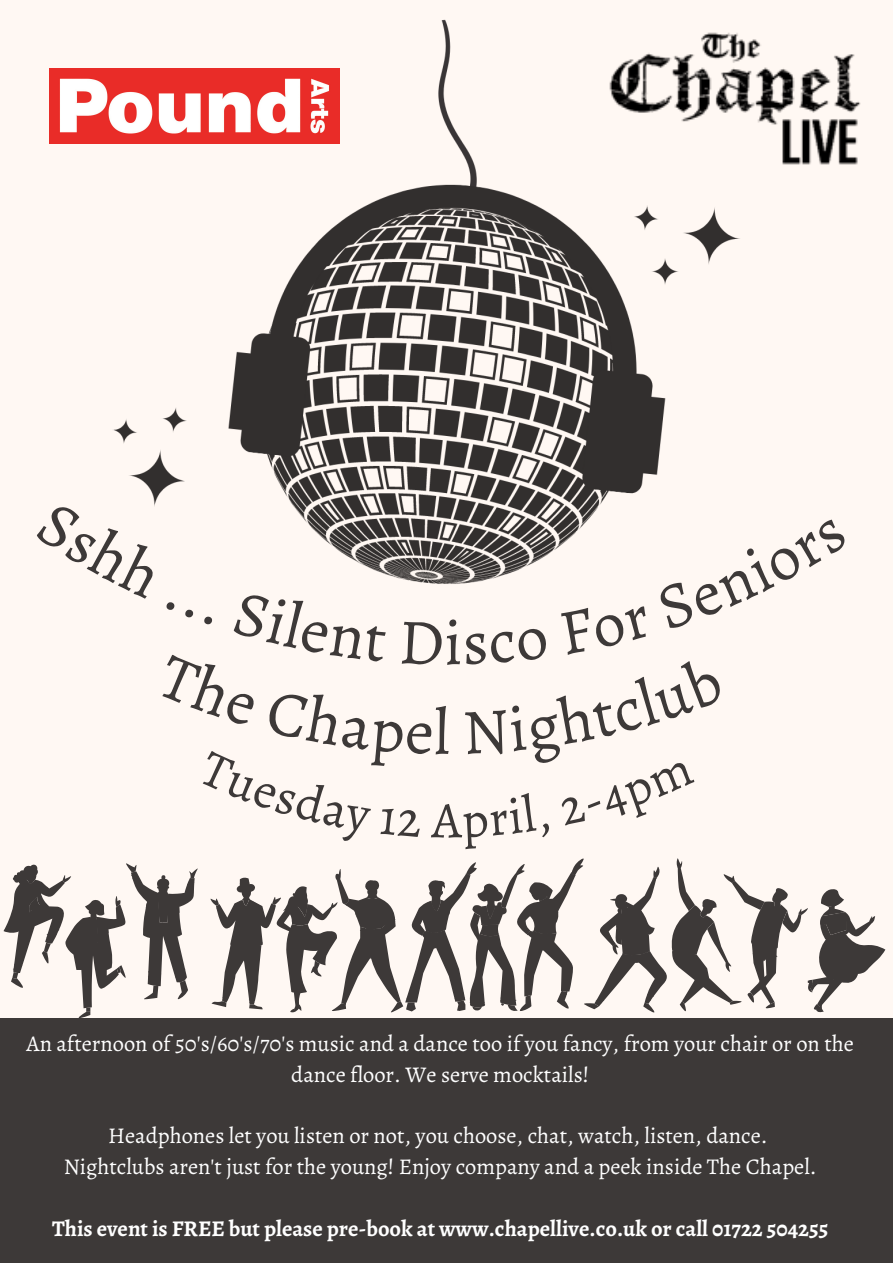
<style>
.page{position:relative;width:893px;height:1263px;background:#fff8f3}
.page>*{position:absolute;margin:0;border:0;box-sizing:border-box;transform-origin:0 0}
.t1{font:64.5px "Alegreya";color:#3d3938}
.t2{font:51.3px "Alegreya";color:#3d3938}
.t3{font:22.5px/31px "Alegreya";color:#fff;text-align:center}
.t4{font:700 22.5px "Alegreya";color:#fff}
</style>
<div class="page">
<img style="left:113px;top:19px;width:622px;height:482px">
<img style="left:580px;top:19px;width:281px;height:220px">
<div style="left:0;top:1018px;width:893px;height:245px;background:#3d3938"></div>
<img style="left:49px;top:68px;width:290px;height:76px">
<svg style="left:4px;top:863px;width:194px;height:155px"></svg>
<svg style="left:210px;top:858px;width:675px;height:154px"></svg>
<svg style="left:154px;top:501px;width:449px;height:83px"></svg>
<p class="t1" style="left:434px;top:688px;width:18px">l</p>
<p class="t2" style="left:432px;top:785px;width:31px">A</p>
<p class="t3" style="left:27px;top:1028px;width:829px">An afternoon of 50's/60's/70's music and a dance too if you fancy, from your chair or on the dance floor. We serve mocktails!</p>
<p class="t3" style="left:108px;top:1120px;width:661px">Headphones let you listen or not, you choose, chat, watch, listen, dance.</p>
<p class="t3" style="left:64px;top:1151px;width:754px">Nightclubs aren't just for the young! Enjoy company and a peek inside The Chapel.</p>
<p class="t4" style="left:52px;top:1213px;width:777px">This event is FREE but please pre-book at www.chapellive.co.uk or call 01722 504255</p>
</div>
